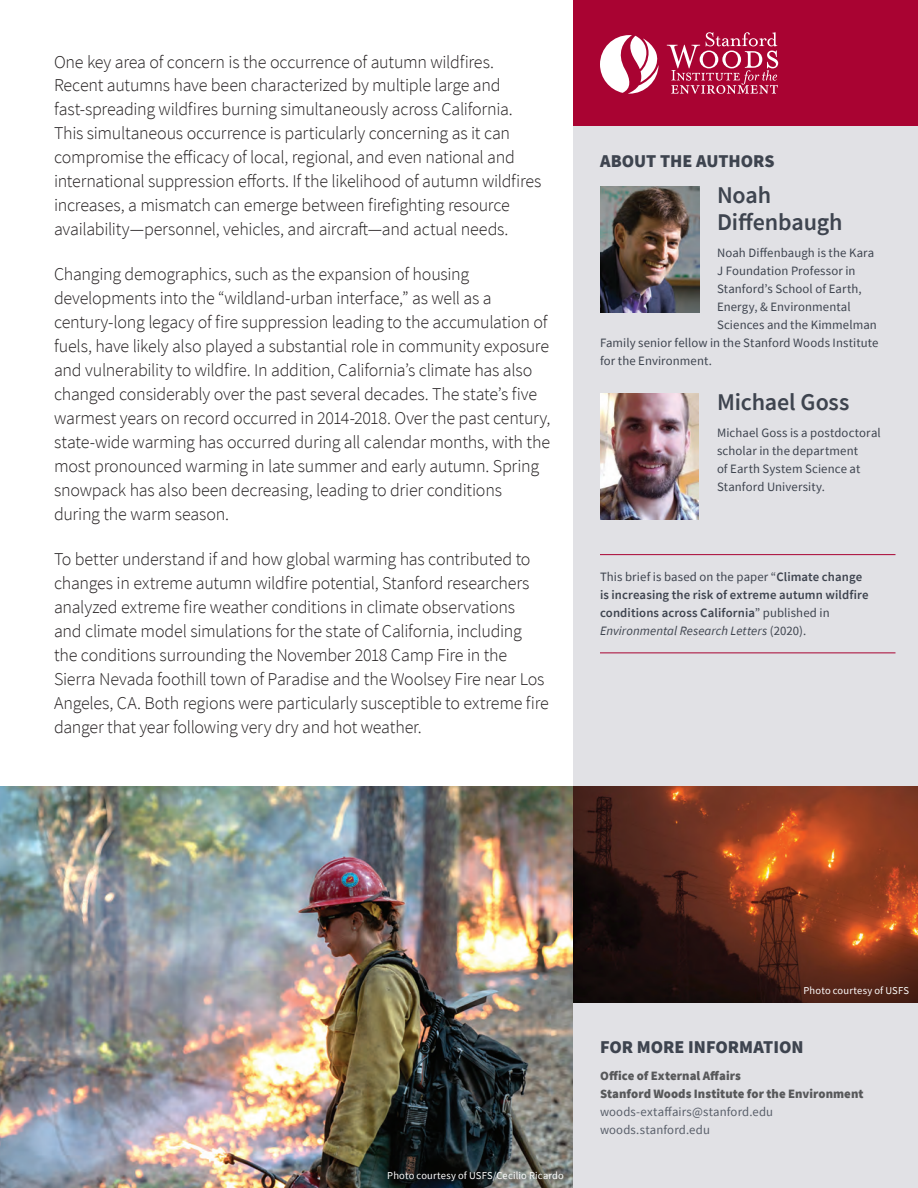
<style>
.page{position:relative;width:918px;height:1188px;background:#fff}
.page>*{position:absolute;margin:0;border:0;box-sizing:border-box;transform-origin:0 0}
.t1{font:600 24px/27px "Source Sans Pro";letter-spacing:-.005em;color:#3e444f}
.t2{font:300 18px/24px "Source Sans Pro";letter-spacing:-.015em;color:#231f20}
.t3{font:900 18px "Source Sans Pro";color:#3e444f}
.t4{font:12.75px/18px "Source Sans Pro";letter-spacing:.01em;color:#3e444f}
.t5{font:600 12.75px/18px "Source Sans Pro";letter-spacing:.01em;color:#3e444f}
.t6{font:900 12.75px/18px "Source Sans Pro";letter-spacing:.005em;color:#57585a}
.t7{font:12.75px/18px "Source Sans Pro";letter-spacing:.01em;color:#595f6a}
.t8{font:10.5px "Source Sans Pro";letter-spacing:.015em;color:#fff}
.s1{font-weight:400}
.s2{font-weight:400;font-style:italic}
</style>
<div class="page">
<div style="left:573px;top:126px;width:345px;height:1062px;background:#e1e1e5"></div>
<hr style="left:600px;top:554px;width:296px;height:1px;background:#a90332">
<hr style="left:600px;top:652px;width:296px;height:1px;background:#a90332">
<img style="left:600px;top:187px;width:99px;height:126px">
<img style="left:600px;top:394px;width:99px;height:126px">
<div style="left:573px;top:0;width:345px;height:126px;background:#a90332"></div>
<svg style="left:600px;top:32px;width:179px;height:62px"></svg>
<img style="left:573px;top:787px;width:345px;height:216px">
<img style="left:0;top:787px;width:573px;height:401px">
<p class="t2" style="left:54px;top:50px;width:489px">One key area of concern is the occurrence of autumn wildfires.<br>Recent autumns have been characterized by multiple large and fast-spreading wildfires burning simultaneously across California.<br>This simultaneous occurrence is particularly concerning as it can compromise the efficacy of local, regional, and even national and international suppression efforts. If the likelihood of autumn wildfires increases, a mismatch can emerge between firefighting resource availability—personnel, vehicles, and aircraft—and actual needs.</p>
<p class="t2" style="left:54px;top:263px;width:498px">Changing demographics, such as the expansion of housing developments into the “wildland-urban interface,” as well as a century-long legacy of fire suppression leading to the accumulation of fuels, have likely also played a substantial role in community exposure and vulnerability to wildfire. In addition, California’s climate has also changed considerably over the past several decades. The state’s five warmest years on record occurred in 2014-2018. Over the past century, state-wide warming has occurred during all calendar months, with the most pronounced warming in late summer and early autumn. Spring snowpack has also been decreasing, leading to drier conditions during the warm season.</p>
<p class="t2" style="left:54px;top:547px;width:496px">To better understand if and how global warming has contributed to changes in extreme autumn wildfire potential, Stanford researchers analyzed extreme fire weather conditions in climate observations<br>and climate model simulations for the state of California, including the conditions surrounding the November 2018 Camp Fire in the Sierra Nevada foothill town of Paradise and the Woolsey Fire near Los Angeles, CA. Both regions were particularly susceptible to extreme fire danger that year following very dry and hot weather.</p>
<p class="t3" style="left:600px;top:148px;width:176px">ABOUT THE AUTHORS</p>
<h1 class="t1" style="left:717px;top:181px;width:127px">Noah<br>Diffenbaugh</h1>
<p class="t4" style="left:717px;top:243px;width:159px">Noah Diffenbaugh is the Kara</p>
<p class="t4" style="left:717px;top:261px;width:140px">J Foundation Professor in</p>
<p class="t4" style="left:717px;top:279px;width:146px">Stanford’s School of Earth,</p>
<p class="t4" style="left:717px;top:297px;width:135px">Energy, &amp; Environmental</p>
<p class="t4" style="left:717px;top:315px;width:161px">Sciences and the Kimmelman</p>
<p class="t4" style="left:600px;top:333px;width:280px">Family senior fellow in the Stanford Woods Institute</p>
<p class="t4" style="left:600px;top:351px;width:113px">for the Environment.</p>
<h1 class="t1" style="left:717px;top:388px;width:134px">Michael Goss</h1>
<p class="t4" style="left:717px;top:423px;width:165px">Michael Goss is a postdoctoral scholar in the department<br>of Earth System Science at<br>Stanford University.</p>
<p class="t5" style="left:600px;top:567px;width:270px"><span class="s1">This brief is based on the paper “</span>Climate change is increasing the risk of extreme autumn wildfire conditions across California<span class="s1">” published in </span><span class="s2">Environmental Research Letters</span> <span class="s1">(2020).</span></p>
<p class="t8" style="left:387px;top:1169px;width:178px">Photo courtesy of USFS/Cecilio Ricardo</p>
<p class="t8" style="left:804px;top:984px;width:107px">Photo courtesy of USFS</p>
<p class="t3" style="left:600px;top:1035px;width:205px">FOR MORE INFORMATION</p>
<p class="t6" style="left:600px;top:1067px;width:265px">Office of External Affairs<br>Stanford Woods Institute for the Environment</p>
<p class="t7" style="left:600px;top:1103px;width:175px">woods-extaffairs@stanford.edu woods.stanford.edu</p>
</div>
